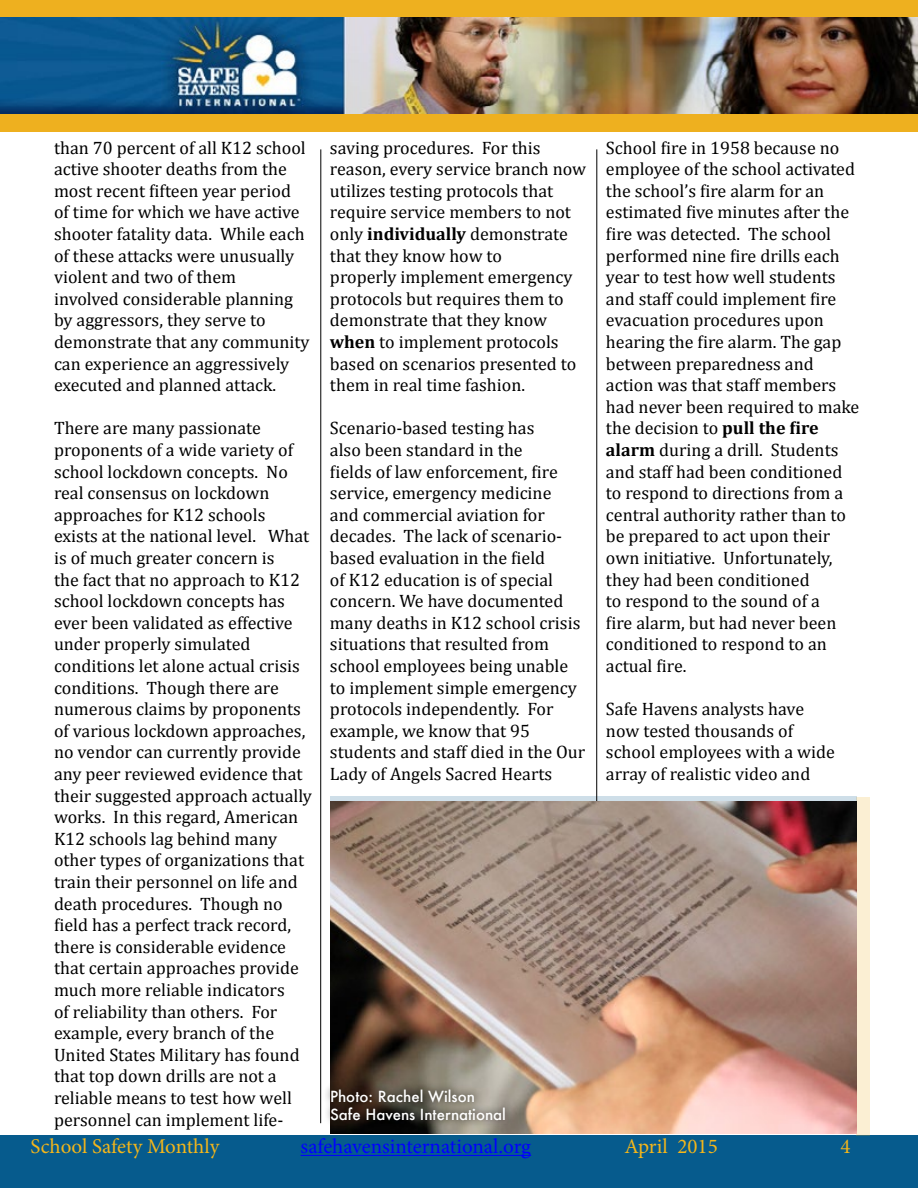
<style>
.page{position:relative;width:918px;height:1188px;background:#fff}
.page>*{position:absolute;margin:0;border:0;box-sizing:border-box;transform-origin:0 0}
.t1{font:21px "Minion Pro";color:#f4b61a}
.t2{font:21px "Minion Pro";letter-spacing:-.005em;color:#00f}
.t3{font:18px/21.6px "Cambria";color:#000}
.t4{font:500 15px/18px "Futura";color:#fff}
.s1{font-weight:700}
</style>
<div class="page">
<div style="left:0;top:1136px;width:918px;height:52px;background:#065b8d"></div>
<div style="left:0;top:0;width:918px;height:131px;background:#eeb01f"></div>
<img style="left:0;top:18px;width:918px;height:96px">
<hr style="left:301px;top:1155px;width:230px;height:1px;background:#00f">
<div style="left:857px;top:797px;width:13px;height:339px;background:#fbefd3"></div>
<div style="left:330px;top:796px;width:527px;height:11px;background:#cedee8"></div>
<hr style="left:320px;top:149px;width:1px;height:974px;background:#000">
<hr style="left:596px;top:149px;width:1px;height:974px;background:#000">
<img style="left:330px;top:801px;width:527px;height:333px">
<div style="left:324px;top:1081px;width:190px;height:46px;background:#000;opacity:.75"></div>
<p class="t3" style="left:54px;top:136px;width:257px">than 70 percent of all K12 school active shooter deaths from the most recent fifteen year period of time for which we have active shooter fatality data. While each of these attacks were unusually violent and two of them<br>involved considerable planning by aggressors, they serve to demonstrate that any community can experience an aggressively executed and planned attack.</p>
<p class="t3" style="left:54px;top:417px;width:260px">There are many passionate proponents of a wide variety of school lockdown concepts. No real consensus on lockdown approaches for K12 schools exists at the national level. What is of much greater concern is<br>the fact that no approach to K12 school lockdown concepts has ever been validated as effective under properly simulated conditions let alone actual crisis conditions. Though there are numerous claims by proponents of various lockdown approaches, no vendor can currently provide any peer reviewed evidence that their suggested approach actually works. In this regard, American<br>K12 schools lag behind many other types of organizations that train their personnel on life and death procedures. Though no field has a perfect track record, there is considerable evidence that certain approaches provide much more reliable indicators<br>of reliability than others. For example, every branch of the<br>United States Military has found that top down drills are not a reliable means to test how well personnel can implement life-</p>
<p class="t3" style="left:330px;top:136px;width:258px">saving procedures. For this reason, every service branch now utilizes testing protocols that require service members to not only <span class="s1">individually</span> demonstrate that they know how to<br>properly implement emergency protocols but requires them to demonstrate that they know <span class="s1">when</span> to implement protocols based on scenarios presented to them in real time fashion.</p>
<p class="t3" style="left:330px;top:417px;width:257px">Scenario-based testing has<br>also been standard in the<br>fields of law enforcement, fire service, emergency medicine<br>and commercial aviation for decades. The lack of scenario&shy;based evaluation in the field<br>of K12 education is of special concern. We have documented many deaths in K12 school crisis situations that resulted from school employees being unable to implement simple emergency protocols independently. For example, we know that 95 students and staff died in the Our<br>Lady of Angels Sacred Hearts</p>
<p class="t4" style="left:330px;top:1088px;width:178px">Photo: Rachel Wilson<br>Safe Havens International</p>
<p class="t3" style="left:606px;top:136px;width:255px">School fire in 1958 because no employee of the school activated the school’s fire alarm for an estimated five minutes after the fire was detected. The school performed nine fire drills each year to test how well students and staff could implement fire evacuation procedures upon hearing the fire alarm. The gap between preparedness and action was that staff members had never been required to make the decision to <span class="s1">pull the fire alarm</span> during a drill. Students and staff had been conditioned to respond to directions from a central authority rather than to be prepared to act upon their own initiative. Unfortunately, they had been conditioned<br>to respond to the sound of a<br>fire alarm, but had never been conditioned to respond to an actual fire.</p>
<p class="t3" style="left:606px;top:698px;width:230px">Safe Havens analysts have now tested thousands of school employees with a wide array of realistic video and</p>
<p class="t1" style="left:31px;top:1133px;width:190px">School Safety Monthly</p>
<p class="t2" style="left:301px;top:1133px;width:232px">safehavensinternational.org</p>
<p class="t1" style="left:625px;top:1133px;width:95px">April 2015</p>
<p class="t1" style="left:841px;top:1133px;width:12px">4</p>
</div>
